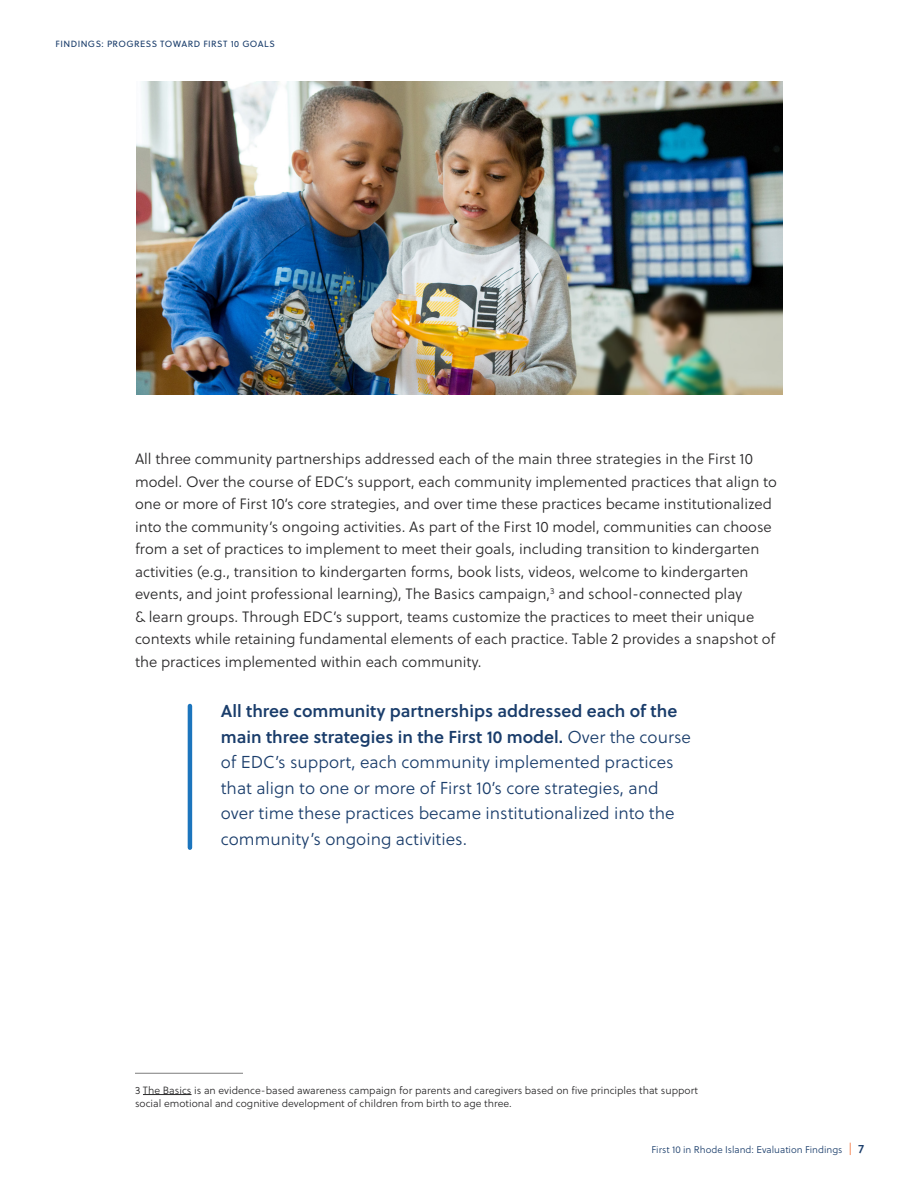
<style>
.page{position:relative;width:918px;height:1188px;background:#fff}
.page>*{position:absolute;margin:0;border:0;box-sizing:border-box;transform-origin:0 0}
.t1{font:17.25px/25.5px "Soleil Lt";color:#1a3d6b}
.t2{font:17.25px/25.5px "Soleil Sb";color:#1a3d6b}
.t3{font:15px/22.5px "Soleil Lt";color:#292829}
.t4{font:10.5px/13.5px "Soleil Lt";color:#292829}
.t5{font:9.75px "Soleil Lt";color:#1a3d6b}
.t6{font:9px "Soleil";letter-spacing:.05em;color:#1a3d6b}
.s1{font-family:"Soleil Lt"}
.s2{font-size:12px;color:#f26629}
.s3{font-family:"Soleil Sb";font-size:12px}
</style>
<div class="page">
<hr style="left:135px;top:1073px;width:108px;height:1px;background:#7c7c7c">
<hr style="left:143px;top:1094px;width:49px;height:1px;background:#292829">
<hr style="left:188px;top:706px;width:4px;height:142px;background:#1c75bd">
<img style="left:136px;top:81px;width:647px;height:313px">
<p class="t6" style="left:56px;top:37px;width:221px">FINDINGS: PROGRESS TOWARD FIRST 10 GOALS</p>
<p class="t3" style="left:135px;top:448px;width:644px">All three community partnerships addressed each of the main three strategies in the First 10 model. Over the course of EDC’s support, each community implemented practices that align to one or more of First 10’s core strategies, and over time these practices became institutionalized into the community’s ongoing activities. As part of the First 10 model, communities can choose from a set of practices to implement to meet their goals, including transition to kindergarten activities (e.g., transition to kindergarten forms, book lists, videos, welcome to kindergarten events, and joint professional learning), The Basics campaign,<sup>3</sup> and school-connected play<br>&amp; learn groups. Through EDC’s support, teams customize the practices to meet their unique contexts while retaining fundamental elements of each practice. Table 2 provides a snapshot of the practices implemented within each community.</p>
<p class="t2" style="left:221px;top:698px;width:472px">All three community partnerships addressed each of the main three strategies in the First 10 model. <span class="s1">Over the course</span></p>
<p class="t1" style="left:221px;top:749px;width:455px">of EDC’s support, each community implemented practices that align to one or more of First 10’s core strategies, and over time these practices became institutionalized into the community’s ongoing activities.</p>
<p class="t4" style="left:135px;top:1083px;width:565px">3 The Basics is an evidence-based awareness campaign for parents and caregivers based on five principles that support social emotional and cognitive development of children from birth to age three.</p>
<p class="t5" style="left:651px;top:1143px;width:214px">First 10 in Rhode Island: Evaluation Findings <span class="s2">|</span> <span class="s3">7</span></p>
</div>
